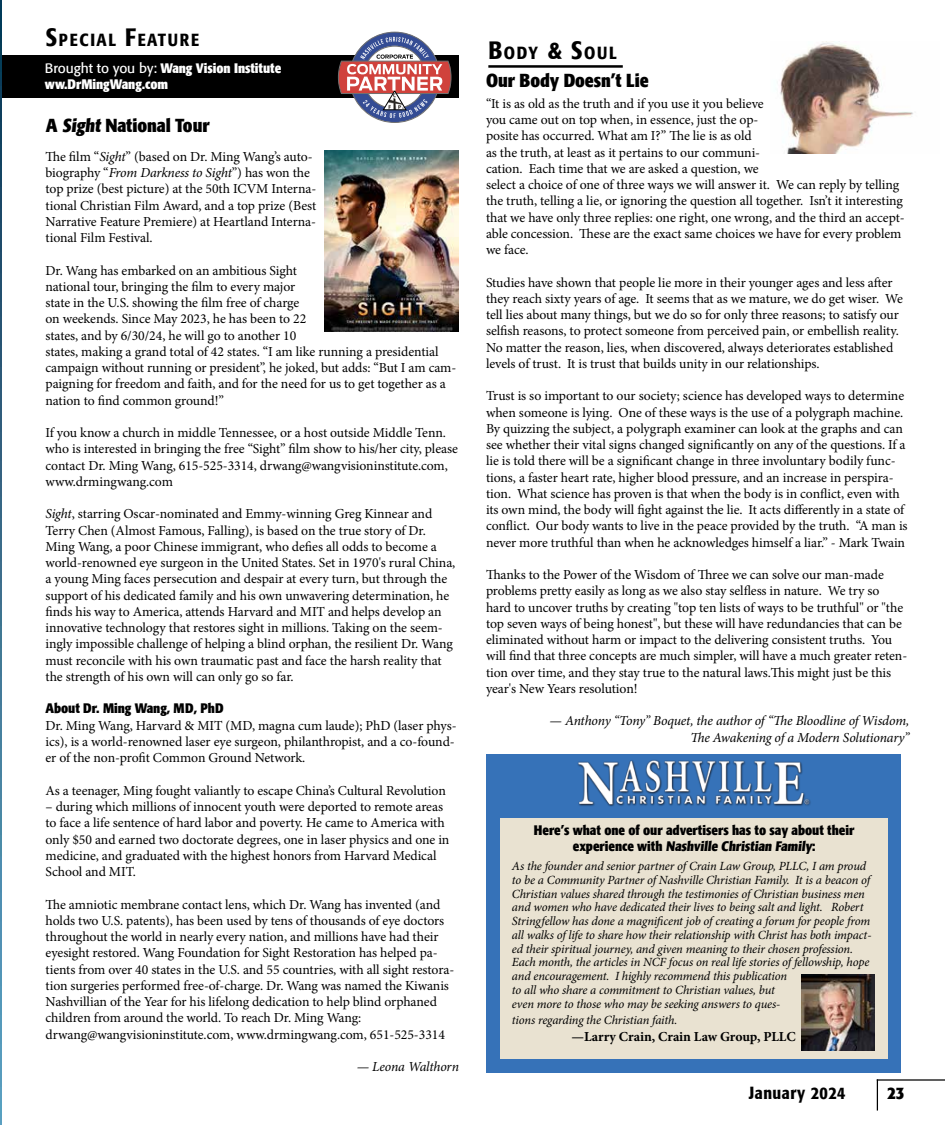
<style>
.page{position:relative;width:945px;height:1125px;background:#fff}
.page>*{position:absolute;margin:0;border:0;box-sizing:border-box;transform-origin:0 0}
.t1{font:700 condensed 18.75px "Formata";letter-spacing:-.005em;color:#000}
.t2{font:500 condensed 17.5px "Formata";letter-spacing:.085em;color:#000}
.t3{font:500 condensed 17.5px "Formata";letter-spacing:.03em;color:#000}
.t4{font:700 condensed 17.5px "Formata";color:#000}
.t5{font:13.75px/16.2px "Minion Pro";letter-spacing:-.01em;color:#000}
.t6{font:700 condensed 13.75px/16.5px "Formata";letter-spacing:-.005em;color:#000;text-align:center}
.t7{font:italic 13.75px/16.2px "Minion Pro";letter-spacing:-.015em;color:#000;text-align:right}
.t8{font:700 condensed 13.75px/16.2px "Formata";letter-spacing:-.005em;color:#fff}
.t9{font:700 13.75px "Minion Pro";letter-spacing:-.005em;color:#000}
.t10{font:italic 12.5px/13.8px "Minion Pro";letter-spacing:-.015em;color:#000}
.s1{font-size:25px}
.s2{font-weight:400;font-stretch:normal}
.s3{font-style:italic}
</style>
<div class="page">
<hr style="left:877px;top:1079px;width:68px;height:2px;background:#000">
<hr style="left:877px;top:1079px;width:1px;height:32px;background:#000">
<div style="left:0;top:55px;width:459px;height:43px;background:#000"></div>
<svg style="left:338px;top:32px;width:114px;height:91px"></svg>
<img style="left:324px;top:151px;width:135px;height:181px">
<img style="left:0;top:0;width:1px;height:1125px">
<hr style="left:488px;top:65px;width:135px;height:3px;background:#000">
<img style="left:780px;top:41px;width:133px;height:113px">
<div style="left:486px;top:754px;width:414px;height:319px;background:#3672b8"></div>
<div style="left:501px;top:818px;width:387px;height:241px;background:#e9e2d1"></div>
<img style="left:578px;top:760px;width:233px;height:47px">
<img style="left:801px;top:974px;width:73px;height:76px">
<p class="t2" style="left:46px;top:29px;width:155px"><span class="s1">S</span>PECIAL <span class="s1">F</span>EATURE</p>
<p class="t8" style="left:45px;top:60px;width:238px"><span class="s2">Brought to you by:</span> Wang Vision Institute ww.DrMingWang.com</p>
<h1 class="t1" style="left:46px;top:113px;width:165px">A Sight National Tour</h1>
<p class="t5" style="left:46px;top:148px;width:272px">The film “<span class="s3">Sight</span>” (based on Dr. Ming Wang’s auto&shy;biography “<span class="s3">From Darkness to Sight</span>”) has won the top prize (best picture) at the 50th ICVM Interna&shy;tional Christian Film Award, and a top prize (Best Narrative Feature Premiere) at Heartland Interna&shy;tional Film Festival.</p>
<p class="t5" style="left:46px;top:262px;width:412px">Dr. Wang has embarked on an ambitious Sight<br>national tour, bringing the film to every major<br>state in the U.S. showing the film free of charge<br>on weekends. Since May 2023, he has been to 22<br>states, and by 6/30/24, he will go to another 10<br>states, making a grand total of 42 states. “I am like running a presidential campaign without running or president”, he joked, but adds: “But I am cam&shy;paigning for freedom and faith, and for the need for us to get together as a nation to find common ground!”</p>
<p class="t5" style="left:46px;top:425px;width:414px">If you know a church in middle Tennessee, or a host outside Middle Tenn. who is interested in bringing the free “Sight” film show to his/her city, please contact Dr. Ming Wang, 615-525-3314, drwang@wangvisioninstitute.com, www.drmingwang.com</p>
<p class="t5" style="left:46px;top:506px;width:411px"><span class="s3">Sight</span>, starring Oscar-nominated and Emmy-winning Greg Kinnear and Terry Chen (Almost Famous, Falling), is based on the true story of Dr.<br>Ming Wang, a poor Chinese immigrant, who defies all odds to become a world-renowned eye surgeon in the United States. Set in 1970's rural China, a young Ming faces persecution and despair at every turn, but through the support of his dedicated family and his own unwavering determination, he finds his way to America, attends Harvard and MIT and helps develop an innovative technology that restores sight in millions. Taking on the seem&shy;ingly impossible challenge of helping a blind orphan, the resilient Dr. Wang must reconcile with his own traumatic past and face the harsh reality that the strength of his own will can only go so far.</p>
<p class="t6" style="left:46px;top:700px;width:180px">About Dr. Ming Wang, MD, PhD</p>
<p class="t5" style="left:46px;top:717px;width:413px">Dr. Ming Wang, Harvard &amp; MIT (MD, magna cum laude); PhD (laser phys&shy;ics), is a world-renowned laser eye surgeon, philanthropist, and a co-found&shy;er of the non-profit Common Ground Network.</p>
<p class="t5" style="left:46px;top:782px;width:402px">As a teenager, Ming fought valiantly to escape China’s Cultural Revolution</p>
<p class="t5" style="left:46px;top:799px;width:405px">– during which millions of innocent youth were deported to remote areas to face a life sentence of hard labor and poverty. He came to America with only $50 and earned two doctorate degrees, one in laser physics and one in medicine, and graduated with the highest honors from Harvard Medical School and MIT.</p>
<p class="t5" style="left:46px;top:896px;width:410px">The amniotic membrane contact lens, which Dr. Wang has invented (and holds two U.S. patents), has been used by tens of thousands of eye doctors throughout the world in nearly every nation, and millions have had their eyesight restored. Wang Foundation for Sight Restoration has helped pa&shy;tients from over 40 states in the U.S. and 55 countries, with all sight restora&shy;tion surgeries performed free-of-charge. Dr. Wang was named the Kiwanis Nashvillian of the Year for his lifelong dedication to help blind orphaned children from around the world. To reach Dr. Ming Wang: drwang@wangvisioninstitute.com, www.drmingwang.com, 651-525-3314</p>
<p class="t7" style="left:357px;top:1059px;width:104px">— Leona Walthorn</p>
<p class="t2" style="left:488px;top:42px;width:130px"><span class="s1">B</span>ODY <span class="s1">&amp; S</span>OUL</p>
<p class="t5" style="left:486px;top:95px;width:420px">“It is as old as the truth and if you use it you believe<br>you came out on top when, in essence, just the op-<br>posite has occurred. What am I?” The lie is as old<br>as the truth, at least as it pertains to our communi-<br>cation. Each time that we are asked a question, we<br>select a choice of one of three ways we will answer it. We can reply by telling the truth, telling a lie, or ignoring the question all together. Isn’t it interesting that we have only three replies: one right, one wrong, and the third an accept&shy;able concession. These are the exact same choices we have for every problem we face.</p>
<p class="t5" style="left:486px;top:274px;width:419px">Studies have shown that people lie more in their younger ages and less after they reach sixty years of age. It seems that as we mature, we do get wiser. We tell lies about many things, but we do so for only three reasons; to satisfy our selfish reasons, to protect someone from perceived pain, or embellish reality.<br>No matter the reason, lies, when discovered, always deteriorates established levels of trust. It is trust that builds unity in our relationships.</p>
<p class="t5" style="left:486px;top:388px;width:423px">Trust is so important to our society; science has developed ways to determine when someone is lying. One of these ways is the use of a polygraph machine.<br>By quizzing the subject, a polygraph examiner can look at the graphs and can see whether their vital signs changed significantly on any of the questions. If a lie is told there will be a significant change in three involuntary bodily func&shy;tions, a faster heart rate, higher blood pressure, and an increase in perspira&shy;tion. What science has proven is that when the body is in conflict, even with its own mind, the body will fight against the lie. It acts differently in a state of conflict. Our body wants to live in the peace provided by the truth. “A man is never more truthful than when he acknowledges himself a liar.” - Mark Twain</p>
<p class="t5" style="left:486px;top:567px;width:423px">Thanks to the Power of the Wisdom of Three we can solve our man-made problems pretty easily as long as we also stay selfless in nature. We try so hard to uncover truths by creating "top ten lists of ways to be truthful" or "the top seven ways of being honest", but these will have redundancies that can be eliminated without harm or impact to the delivering consistent truths. You will find that three concepts are much simpler, will have a much greater reten&shy;tion over time, and they stay true to the natural laws.This might just be this year's New Years resolution!</p>
<p class="t7" style="left:550px;top:713px;width:361px">— Anthony “Tony” Boquet, the author of “The Bloodline of Wisdom,<br>The Awakening of a Modern Solutionary”</p>
<h1 class="t1" style="left:486px;top:68px;width:164px">Our Body Doesn’t Lie</h1>
<p class="t6" style="left:534px;top:822px;width:322px">Here’s what one of our advertisers has to say about their experience with Nashville Christian Family:</p>
<p class="t10" style="left:512px;top:859px;width:361px">As the founder and senior partner of Crain Law Group, PLLC, I am proud to be a Community Partner of Nashville Christian Family. It is a beacon of Christian values shared through the testimonies of Christian business men and women who have dedicated their lives to being salt and light. Robert Stringfellow has done a magnificent job of creating a forum for people from all walks of life to share how their relationship with Christ has both impact&shy;ed their spiritual journey, and given meaning to their chosen profession.<br>Each month, the articles in NCF focus on real life stories of fellowship, hope and encouragement. I highly recommend this publication<br>to all who share a commitment to Christian values, but<br>even more to those who may be seeking answers to ques-</p>
<p class="t10" style="left:512px;top:1013px;width:167px">tions regarding the Christian faith.</p>
<p class="t9" style="left:571px;top:1027px;width:226px">—Larry Crain, Crain Law Group, PLLC</p>
<p class="t3" style="left:749px;top:1082px;width:98px">January 2024</p>
<p class="t4" style="left:887px;top:1082px;width:19px">23</p>
</div>
